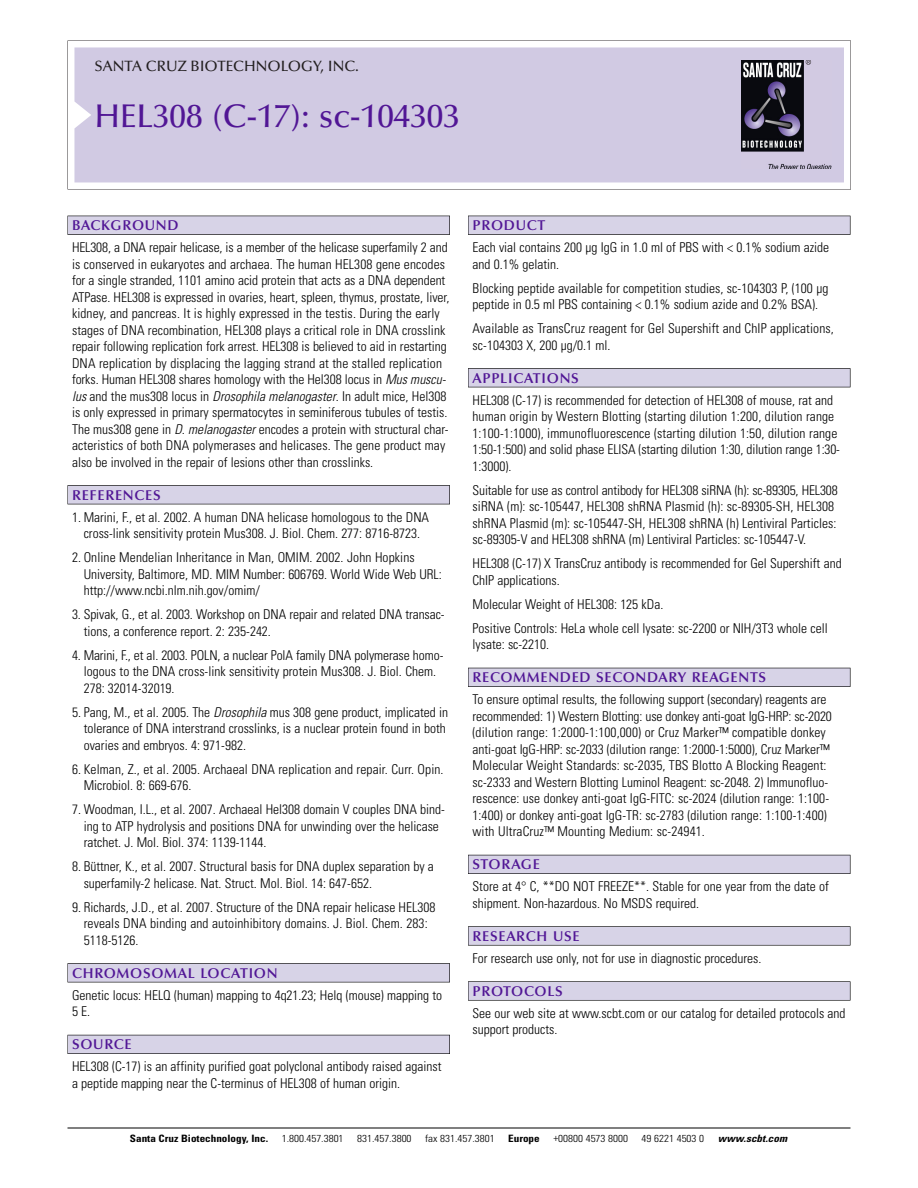
<style>
.page{position:relative;width:918px;height:1188px;background:#fff}
.page>*{position:absolute;margin:0;border:0;box-sizing:border-box;transform-origin:0 0}
.t1{font:500 33px "Optima";color:#511695}
.t2{font:500 15px "Optima";color:#231f20}
.t3{font:600 14.25px "Optima";letter-spacing:.05em;color:#511695}
.t4{font:300 condensed 13.5px/16.5px "Univers";color:#000}
.t5{font:300 condensed 10.2px "Univers";color:#000;scale:1.1 1}
.t6{font:700 condensed 10.2px "Univers";color:#000;scale:1.1 1}
.t7{font:italic 700 condensed 10.2px "Univers";letter-spacing:.005em;color:#000;scale:1.1 1}
.s1{font-style:italic}
</style>
<div class="page">
<svg style="left:68px;top:40px;width:783px;height:149px"></svg>
<div style="left:74px;top:47px;width:770px;height:135px;background:#d1cae3"></div>
<img style="left:741px;top:60px;width:90px;height:108px">
<div style="left:68px;top:216px;width:382px;height:19px;background:#525155"></div>
<div style="left:68px;top:216px;width:381px;height:18px;background:#d7d3e7"></div>
<div style="left:68px;top:485px;width:382px;height:19px;background:#525155"></div>
<div style="left:68px;top:486px;width:381px;height:18px;background:#d7d3e7"></div>
<div style="left:68px;top:963px;width:382px;height:19px;background:#545357"></div>
<div style="left:68px;top:964px;width:381px;height:18px;background:#d7d3e7"></div>
<div style="left:68px;top:1035px;width:382px;height:19px;background:#54535a"></div>
<div style="left:68px;top:1035px;width:381px;height:18px;background:#d7d3e7"></div>
<div style="left:468px;top:216px;width:382px;height:19px;background:#525155"></div>
<div style="left:468px;top:216px;width:382px;height:18px;background:#d7d3e7"></div>
<div style="left:468px;top:368px;width:382px;height:19px;background:#525155"></div>
<div style="left:468px;top:369px;width:382px;height:18px;background:#d7d3e7"></div>
<div style="left:468px;top:668px;width:382px;height:19px;background:#525158"></div>
<div style="left:468px;top:668px;width:382px;height:18px;background:#d7d3e7"></div>
<div style="left:468px;top:855px;width:382px;height:19px;background:#54535a"></div>
<div style="left:468px;top:855px;width:382px;height:18px;background:#d7d3e7"></div>
<svg style="left:468px;top:926px;width:382px;height:20px"></svg>
<div style="left:468px;top:927px;width:382px;height:18px;background:#d7d3e7"></div>
<div style="left:468px;top:981px;width:382px;height:20px;background:#666667"></div>
<div style="left:468px;top:982px;width:382px;height:18px;background:#d7d3e7"></div>
<hr style="left:68px;top:1128px;width:782px;height:1px;background:#000">
<p class="t2" style="left:94px;top:61px;width:266px">SANTA CRUZ BIOTECHNOLOGY, INC.</p>
<h1 class="t1" style="left:94px;top:103px;width:367px">HEL308 (C-17): sc-104303</h1>
<p class="t3" style="left:72px;top:219px;width:108px">BACKGROUND</p>
<p class="t4" style="left:72px;top:240px;width:379px">HEL308, a DNA repair helicase, is a member of the helicase superfamily 2 and is conserved in eukaryotes and archaea. The human HEL308 gene encodes for a single stranded, 1101 amino acid protein that acts as a DNA dependent ATPase. HEL308 is expressed in ovaries, heart, spleen, thymus, prostate, liver, kidney, and pancreas. It is highly expressed in the testis. During the early stages of DNA recombination, HEL308 plays a critical role in DNA crosslink repair following replication fork arrest. HEL308 is believed to aid in restarting DNA replication by displacing the lagging strand at the stalled replication forks. Human HEL308 shares homology with the Hel308 locus in <span class="s1">Mus muscu&shy;lus</span> and the mus308 locus in <span class="s1">Drosophila melanogaster</span>. In adult mice, Hel308 is only expressed in primary spermatocytes in seminiferous tubules of testis.<br>The mus308 gene in <span class="s1">D. melanogaster</span> encodes a protein with structural char&shy;acteristics of both DNA polymerases and helicases. The gene product may also be involved in the repair of lesions other than crosslinks.</p>
<p class="t3" style="left:72px;top:489px;width:90px">REFERENCES</p>
<p class="t4" style="left:72px;top:510px;width:359px;text-align:center">1. Marini, F., et al. 2002. A human DNA helicase homologous to the DNA cross-link sensitivity protein Mus308. J. Biol. Chem. 277: 8716-8723.</p>
<p class="t4" style="left:84px;top:550px;width:360px;text-indent:-12px">2. Online Mendelian Inheritance in Man, OMIM. 2002. John Hopkins<br>University, Baltimore, MD. MIM Number: 606769. World Wide Web URL: http://www.ncbi.nlm.nih.gov/omim/</p>
<p class="t4" style="left:84px;top:607px;width:362px;text-indent:-12px">3. Spivak, G., et al. 2003. Workshop on DNA repair and related DNA transac&shy;tions, a conference report. 2: 235-242.</p>
<p class="t4" style="left:84px;top:648px;width:361px;text-indent:-12px">4. Marini, F., et al. 2003. POLN, a nuclear PolA family DNA polymerase homo&shy;logous to the DNA cross-link sensitivity protein Mus308. J. Biol. Chem.<br>278: 32014-32019.</p>
<p class="t4" style="left:84px;top:705px;width:366px;text-indent:-12px">5. Pang, M., et al. 2005. The <span class="s1">Drosophila</span> mus 308 gene product, implicated in tolerance of DNA interstrand crosslinks, is a nuclear protein found in both ovaries and embryos. 4: 971-982.</p>
<p class="t4" style="left:84px;top:762px;width:361px;text-indent:-12px">6. Kelman, Z., et al. 2005. Archaeal DNA replication and repair. Curr. Opin.<br>Microbiol. 8: 669-676.</p>
<p class="t4" style="left:84px;top:802px;width:363px;text-indent:-12px">7. Woodman, I.L., et al. 2007. Archaeal Hel308 domain V couples DNA bind&shy;ing to ATP hydrolysis and positions DNA for unwinding over the helicase ratchet. J. Mol. Biol. 374: 1139-1144.</p>
<p class="t4" style="left:84px;top:859px;width:352px;text-indent:-12px">8. Büttner, K., et al. 2007. Structural basis for DNA duplex separation by a superfamily-2 helicase. Nat. Struct. Mol. Biol. 14: 647-652.</p>
<p class="t4" style="left:84px;top:900px;width:353px;text-indent:-12px">9. Richards, J.D., et al. 2007. Structure of the DNA repair helicase HEL308 reveals DNA binding and autoinhibitory domains. J. Biol. Chem. 283:<br>5118-5126.</p>
<p class="t3" style="left:72px;top:967px;width:207px">CHROMOSOMAL LOCATION</p>
<p class="t4" style="left:72px;top:988px;width:372px">Genetic locus: HELQ (human) mapping to 4q21.23; Helq (mouse) mapping to<br>5 E.</p>
<p class="t3" style="left:72px;top:1039px;width:61px">SOURCE</p>
<p class="t4" style="left:72px;top:1059px;width:371px">HEL308 (C-17) is an affinity purified goat polyclonal antibody raised against a peptide mapping near the C-terminus of HEL308 of human origin.</p>
<p class="t3" style="left:473px;top:219px;width:74px">PRODUCT</p>
<p class="t4" style="left:473px;top:240px;width:358px">Each vial contains 200 µg IgG in 1.0 ml of PBS with &lt; 0.1% sodium azide and 0.1% gelatin.</p>
<p class="t4" style="left:473px;top:281px;width:357px">Blocking peptide available for competition studies, sc-104303 P, (100 µg peptide in 0.5 ml PBS containing &lt; 0.1% sodium azide and 0.2% BSA).</p>
<p class="t4" style="left:473px;top:321px;width:363px">Available as TransCruz reagent for Gel Supershift and ChIP applications, sc-104303 X, 200 µg/0.1 ml.</p>
<p class="t3" style="left:473px;top:372px;width:108px">APPLICATIONS</p>
<p class="t4" style="left:473px;top:393px;width:369px">HEL308 (C-17) is recommended for detection of HEL308 of mouse, rat and human origin by Western Blotting (starting dilution 1:200, dilution range 1:100-1:1000), immunofluorescence (starting dilution 1:50, dilution range 1:50-1:500) and solid phase ELISA (starting dilution 1:30, dilution range 1:30- 1:3000).</p>
<p class="t4" style="left:473px;top:483px;width:367px">Suitable for use as control antibody for HEL308 siRNA (h): sc-89305, HEL308 siRNA (m): sc-105447, HEL308 shRNA Plasmid (h): sc-89305-SH, HEL308 shRNA Plasmid (m): sc-105447-SH, HEL308 shRNA (h) Lentiviral Particles: sc-89305-V and HEL308 shRNA (m) Lentiviral Particles: sc-105447-V.</p>
<p class="t4" style="left:473px;top:556px;width:371px">HEL308 (C-17) X TransCruz antibody is recommended for Gel Supershift and<br>ChIP applications.</p>
<p class="t4" style="left:473px;top:593px;width:357px;line-height:24px">Molecular Weight of HEL308: 125 kDa.<br>Positive Controls: HeLa whole cell lysate: sc-2200 or NIH/3T3 whole cell</p>
<p class="t4" style="left:473px;top:637px;width:78px">lysate: sc-2210.</p>
<p class="t3" style="left:473px;top:672px;width:295px">RECOMMENDED SECONDARY REAGENTS</p>
<p class="t4" style="left:473px;top:692px;width:361px">To ensure optimal results, the following support (secondary) reagents are recommended: 1) Western Blotting: use donkey anti-goat IgG-HRP: sc-2020 (dilution range: 1:2000-1:100,000) or Cruz Marker™ compatible donkey anti-goat IgG-HRP: sc-2033 (dilution range: 1:2000-1:5000), Cruz Marker™ Molecular Weight Standards: sc-2035, TBS Blotto A Blocking Reagent: sc-2333 and Western Blotting Luminol Reagent: sc-2048. 2) Immunofluo&shy;rescence: use donkey anti-goat IgG-FITC: sc-2024 (dilution range: 1:100- 1:400) or donkey anti-goat IgG-TR: sc-2783 (dilution range: 1:100-1:400) with UltraCruz™ Mounting Medium: sc-24941.</p>
<p class="t3" style="left:473px;top:859px;width:69px">STORAGE</p>
<p class="t4" style="left:473px;top:879px;width:358px">Store at 4° C, **DO NOT FREEZE**. Stable for one year from the date of shipment. Non-hazardous. No MSDS required.</p>
<p class="t3" style="left:473px;top:930px;width:109px">RESEARCH USE</p>
<p class="t4" style="left:473px;top:951px;width:290px">For research use only, not for use in diagnostic procedures.</p>
<p class="t3" style="left:473px;top:985px;width:92px">PROTOCOLS</p>
<p class="t4" style="left:473px;top:1006px;width:375px">See our web site at www.scbt.com or our catalog for detailed protocols and support products.</p>
<p class="t6" style="left:130px;top:1135px;width:127px">Santa Cruz Biotechnology, Inc.</p>
<p class="t5" style="left:282px;top:1135px;width:58px">1.800.457.3801</p>
<p class="t5" style="left:357px;top:1135px;width:51px">831.457.3800</p>
<p class="t5" style="left:425px;top:1135px;width:65px">fax 831.457.3801</p>
<p class="t6" style="left:508px;top:1135px;width:30px">Europe</p>
<p class="t5" style="left:553px;top:1135px;width:69px">+00800 4573 8000</p>
<p class="t5" style="left:642px;top:1135px;width:58px">49 6221 4503 0</p>
<p class="t7" style="left:718px;top:1135px;width:64px">www.scbt.com</p>
</div>
